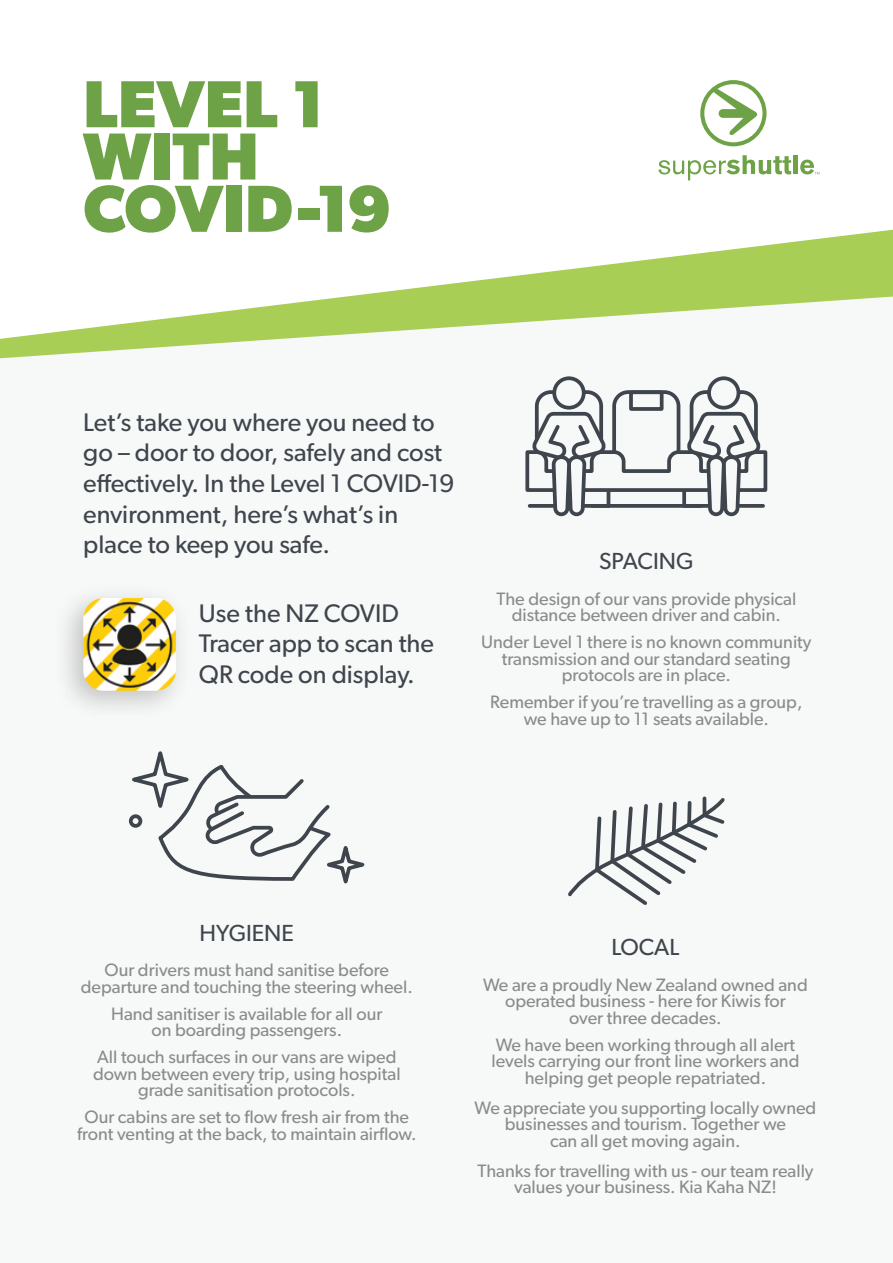
<style>
.page{position:relative;width:893px;height:1263px;background:#fff}
.page>*{position:absolute;margin:0;border:0;box-sizing:border-box;transform-origin:0 0}
.t1{font:700 66.6px/52.2px "Gibson";color:#6ea246}
.t2{font:25.5px/30.6px "Gibson";color:#3f454c}
.t3{font:23.4px "Gibson";color:#3f454c}
.t4{font:18px/16.5px "Gibson";color:#8b8b8b;text-align:center}
</style>
<div class="page">
<svg style="left:0;top:230px;width:893px;height:128px"></svg>
<svg style="left:568px;top:796px;width:157px;height:109px"></svg>
<svg style="left:554px;top:378px;width:30px;height:30px"></svg>
<div style="left:552px;top:376px;width:34px;height:34px;border:4px solid #3f454c;border-radius:50%"></div>
<svg style="left:709px;top:378px;width:29px;height:30px"></svg>
<div style="left:707px;top:376px;width:33px;height:34px;border:4px solid #3f454c;border-radius:50%"></div>
<svg style="left:525px;top:388px;width:243px;height:129px"></svg>
<svg style="left:128px;top:751px;width:237px;height:133px"></svg>
<svg style="left:658px;top:155px;width:133px;height:25px"></svg>
<div style="left:793px;top:155px;width:5px;height:19px;background:#6ea246"></div>
<svg style="left:800px;top:160px;width:19px;height:14px"></svg>
<svg style="left:700px;top:80px;width:66px;height:66px"></svg>
<img style="left:83px;top:598px;width:93px;height:93px">
<h1 class="t1" style="left:83px;top:77px;width:310px">LEVEL 1<br>WITH<br>COVID-19</h1>
<h2 class="t2" style="left:83px;top:406px;width:373px">Let’s take you where you need to go – door to door, safely and cost effectively. In the Level 1 COVID-19 environment, here’s what’s in place to keep you safe.</h2>
<h2 class="t2" style="left:199px;top:597px;width:237px">Use the NZ COVID<br>Tracer app to scan the<br>QR code on display.</h2>
<p class="t3" style="left:599px;top:547px;width:96px">SPACING</p>
<p class="t4" style="left:496px;top:590px;width:301px">The design of our vans provide physical distance between driver and cabin.</p>
<p class="t4" style="left:481px;top:633px;width:332px">Under Level 1 there is no known community transmission and our standard seating protocols are in place.</p>
<p class="t4" style="left:490px;top:693px;width:314px">Remember if you’re travelling as a group, we have up to 11 seats available.</p>
<p class="t3" style="left:200px;top:919px;width:96px">HYGIENE</p>
<p class="t4" style="left:81px;top:961px;width:333px">Our drivers must hand sanitise before departure and touching the steering wheel.</p>
<p class="t4" style="left:111px;top:1005px;width:273px">Hand sanitiser is available for all our on boarding passengers.</p>
<p class="t4" style="left:93px;top:1048px;width:309px">All touch surfaces in our vans are wiped down between every trip, using hospital grade sanitisation protocols.</p>
<p class="t4" style="left:77px;top:1108px;width:341px">Our cabins are set to flow fresh air from the front venting at the back, to maintain airflow.</p>
<p class="t3" style="left:611px;top:933px;width:69px">LOCAL</p>
<p class="t4" style="left:483px;top:976px;width:326px">We are a proudly New Zealand owned and operated business - here for Kiwis for<br>over three decades.</p>
<p class="t4" style="left:491px;top:1036px;width:309px">We have been working through all alert levels carrying our front line workers and helping get people repatriated.</p>
<p class="t4" style="left:475px;top:1099px;width:343px">We appreciate you supporting locally owned businesses and tourism. Together we<br>can all get moving again.</p>
<p class="t4" style="left:477px;top:1162px;width:338px">Thanks for travelling with us - our team really values your business. Kia Kaha NZ!</p>
</div>
